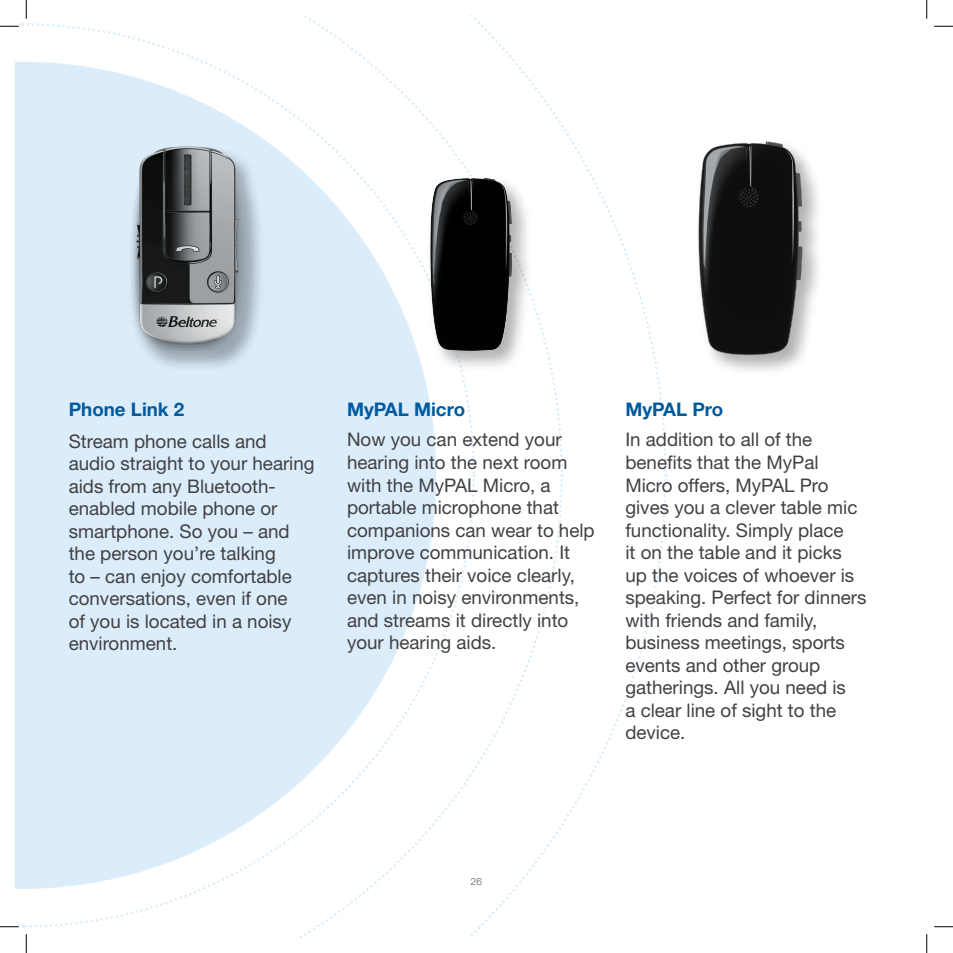
<style>
.page{position:relative;width:953px;height:953px;background:#fff}
.page>*{position:absolute;margin:0;border:0;box-sizing:border-box;transform-origin:0 0}
.t1{font:18.75px/22.5px "Helvetica Neue LT Pro";color:#414042}
.t2{font:700 18.75px "Helvetica Neue LT Pro";color:#005a9c}
.t3{font:300 10px "Helvetica Neue LT Pro";color:#58595b}
</style>
<div class="page">
<svg style="left:27px;top:62px;width:409px;height:826px;fill:#dbecfa"></svg>
<div style="left:126px;top:142px;width:140px;height:230px;background:#000;opacity:.3"></div>
<img style="left:119px;top:141px;width:139px;height:209px">
<div style="left:425px;top:174px;width:108px;height:198px;background:#000;opacity:.3"></div>
<img style="left:406px;top:136px;width:130px;height:221px">
<div style="left:693px;top:138px;width:131px;height:238px;background:#000;opacity:.3"></div>
<img style="left:693px;top:138px;width:121px;height:219px">
<svg style="left:934px;top:25px;width:18px;height:2px"></svg>
<svg style="left:934px;top:926px;width:18px;height:1px"></svg>
<svg style="left:0;top:0;width:27px;height:953px"></svg>
<svg style="left:926px;top:0;width:1px;height:19px"></svg>
<svg style="left:926px;top:934px;width:1px;height:18px"></svg>
<p class="t2" style="left:69px;top:398px;width:117px">Phone Link 2</p>
<p class="t1" style="left:69px;top:429px;width:247px">Stream phone calls and audio straight to your hearing aids from any Bluetooth&shy;enabled mobile phone or smartphone. So you – and the person you’re talking<br>to – can enjoy comfortable conversations, even if one<br>of you is located in a noisy environment.</p>
<p class="t2" style="left:347px;top:398px;width:120px">MyPAL Micro</p>
<p class="t1" style="left:347px;top:428px;width:249px">Now you can extend your hearing into the next room with the MyPAL Micro, a portable microphone that companions can wear to help improve communication. It captures their voice clearly, even in noisy environments, and streams it directly into your hearing aids.</p>
<p class="t2" style="left:625px;top:398px;width:99px">MyPAL Pro</p>
<p class="t1" style="left:625px;top:428px;width:242px">In addition to all of the benefits that the MyPal<br>Micro offers, MyPAL Pro gives you a clever table mic functionality. Simply place<br>it on the table and it picks up the voices of whoever is speaking. Perfect for dinners with friends and family, business meetings, sports events and other group gatherings. All you need is<br>a clear line of sight to the device.</p>
<p class="t3" style="left:471px;top:875px;width:13px">26</p>
</div>
